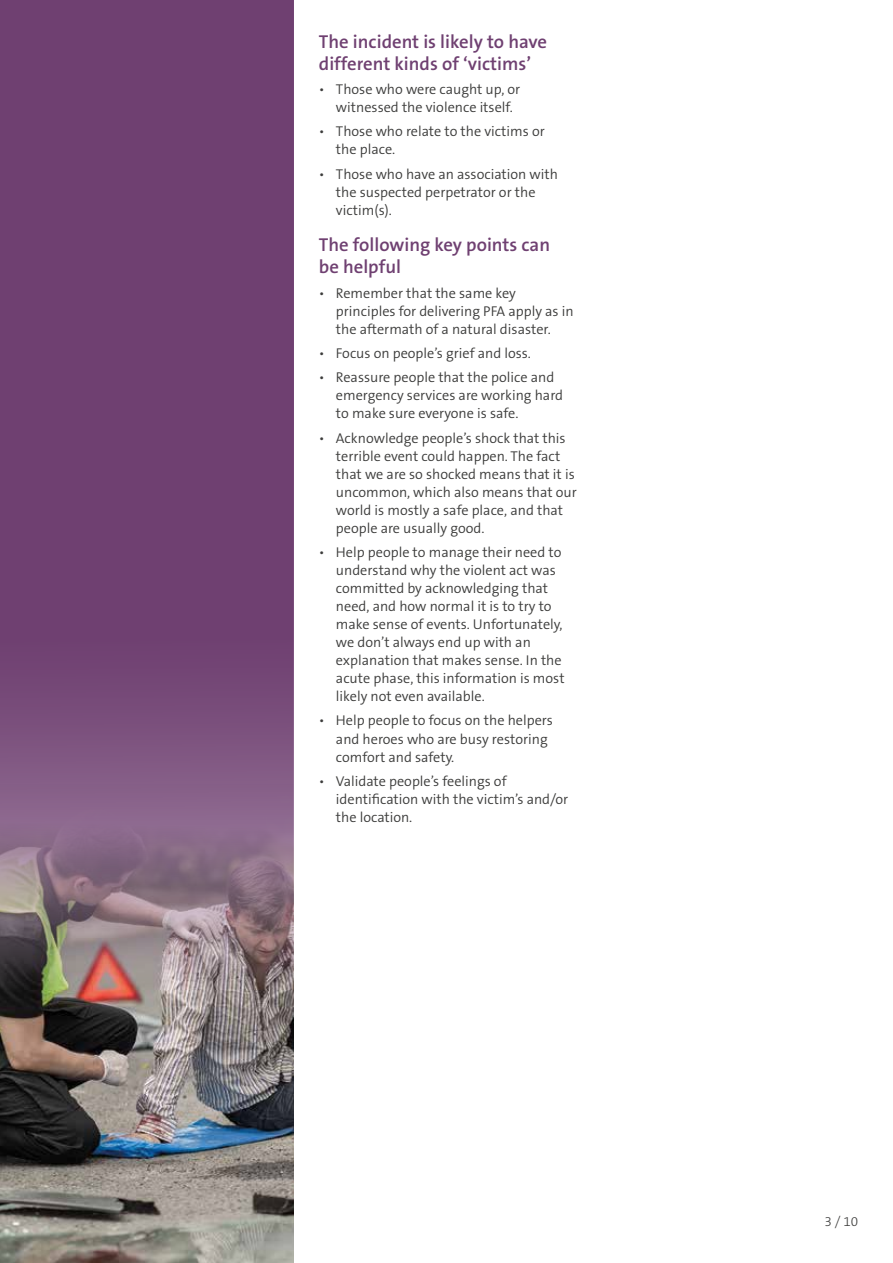
<style>
.page{position:relative;width:893px;height:1263px;background:#fff}
.page>*{position:absolute;margin:0;border:0;box-sizing:border-box;transform-origin:0 0}
.t1{font:600 18.75px/21.8px "The Sans B W6";color:#6f4071}
.t2{font:300 14.25px/18px "The Sans B W4";color:#3c3c3b}
.t3{font:300 13.5px "The Sans B W3";color:#3c3c3b}
.s1{font-family:"The Sans B W3"}
</style>
<div class="page">
<svg style="left:0;top:0;width:294px;height:785px;fill:#6f4071"></svg>
<img style="left:0;top:785px;width:294px;height:478px">
<h1 class="t1" style="left:319px;top:31px;width:230px">The incident is likely to have different kinds of ‘victims’</h1>
<p class="t2" style="left:336px;top:80px;width:186px;text-indent:-17px"><span class="s1">•</span> Those who were caught up, or witnessed the violence itself.</p>
<p class="t2" style="left:336px;top:123px;width:210px;text-indent:-17px"><span class="s1">•</span> Those who relate to the victims or the place.</p>
<p class="t2" style="left:336px;top:165px;width:224px;text-indent:-17px"><span class="s1">•</span> Those who have an association with the suspected perpetrator or the victim(s).</p>
<h1 class="t1" style="left:319px;top:234px;width:233px">The following key points can be helpful</h1>
<p class="t2" style="left:336px;top:284px;width:239px;text-indent:-17px"><span class="s1">•</span> Remember that the same key principles for delivering PFA apply as in the aftermath of a natural disaster.</p>
<p class="t2" style="left:319px;top:344px;width:214px"><span class="s1">•</span> Focus on people’s grief and loss.</p>
<p class="t2" style="left:336px;top:369px;width:229px;text-indent:-17px"><span class="s1">•</span> Reassure people that the police and emergency services are working hard to make sure everyone is safe.</p>
<p class="t2" style="left:336px;top:429px;width:242px;text-indent:-17px"><span class="s1">•</span> Acknowledge people’s shock that this terrible event could happen. The fact that we are so shocked means that it is uncommon, which also means that our world is mostly a safe place, and that people are usually good.</p>
<p class="t2" style="left:336px;top:543px;width:230px;text-indent:-17px"><span class="s1">•</span> Help people to manage their need to understand why the violent act was committed by acknowledging that need, and how normal it is to try to make sense of events. Unfortunately, we don’t always end up with an explanation that makes sense. In the acute phase, this information is most likely not even available.</p>
<p class="t2" style="left:336px;top:712px;width:219px;text-indent:-17px"><span class="s1">•</span> Help people to focus on the helpers and heroes who are busy restoring comfort and safety.</p>
<p class="t2" style="left:336px;top:772px;width:234px;text-indent:-17px"><span class="s1">•</span> Validate people’s feelings of identification with the victim’s and/or the location.</p>
<p class="t3" style="left:824px;top:1213px;width:35px">3 / 10</p>
</div>
